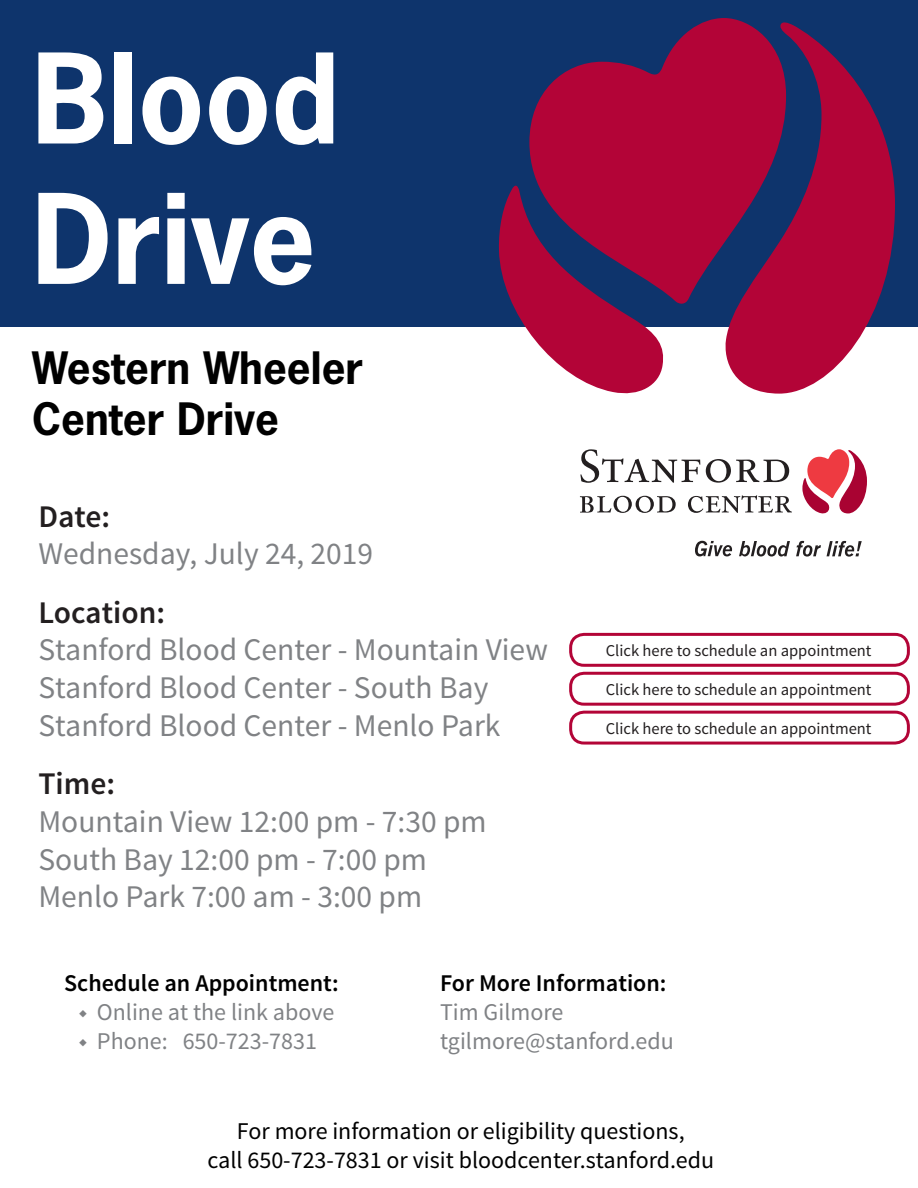
<style>
.page{position:relative;width:918px;height:1188px;background:#fff}
.page>*{position:absolute;margin:0;border:0;box-sizing:border-box;transform-origin:0 0}
.t1{font:700 117px/140.4px "News Gothic Std";color:#fff}
.t2{font:700 42px/50.4px "News Gothic Std";color:#000}
.t3{font:31.5px/37.8px "Source Sans Pro";color:#808285}
.t4{font:600 31.5px "Source Sans Pro";color:#231f20}
.t5{font:24px/28.8px "Source Sans Pro";color:#000;text-align:center}
.t6{font:24px/28.8px "Source Sans Pro";color:#808285}
.t7{font:600 24px "Source Sans Pro";color:#000}
.t8{font:16.5px "Source Sans Pro";color:#231f20}
.s1{font-weight:600}
</style>
<div class="page">
<div style="left:0;top:0;width:918px;height:326px;background:#0e346c"></div>
<svg style="left:498px;top:185px;width:167px;height:209px"></svg>
<svg style="left:529px;top:18px;width:211px;height:287px;fill:#b30437"></svg>
<svg style="left:723px;top:21px;width:172px;height:373px;fill:#b30437"></svg>
<svg style="left:802px;top:449px;width:65px;height:65px"></svg>
<svg style="left:580px;top:449px;width:120px;height:34px"></svg>
<svg style="left:706px;top:459px;width:83px;height:24px"></svg>
<svg style="left:580px;top:496px;width:96px;height:17px"></svg>
<svg style="left:688px;top:495px;width:104px;height:18px"></svg>
<svg style="left:695px;top:541px;width:37px;height:15px"></svg>
<svg style="left:739px;top:541px;width:51px;height:16px"></svg>
<svg style="left:796px;top:541px;width:25px;height:16px"></svg>
<svg style="left:827px;top:541px;width:35px;height:16px"></svg>
<div style="left:569px;top:633px;width:341px;height:34px;border:3px solid #b30437;border-radius:14px"></div>
<div style="left:569px;top:672px;width:341px;height:34px;border:3px solid #b30437;border-radius:14px"></div>
<div style="left:569px;top:711px;width:341px;height:34px;border:3px solid #b30437;border-radius:14px"></div>
<h1 class="t1" style="left:32px;top:27px;width:309px">Blood<br>Drive</h1>
<h2 class="t2" style="left:32px;top:343px;width:332px">Western Wheeler<br>Center Drive</h2>
<p class="t4" style="left:38px;top:496px;width:73px">Date:</p>
<p class="t3" style="left:38px;top:536px;width:336px">Wednesday, July 24, 2019</p>
<p class="t4" style="left:38px;top:592px;width:128px">Location:</p>
<p class="t3" style="left:38px;top:632px;width:511px">Stanford Blood Center - Mountain View<br>Stanford Blood Center - South Bay<br>Stanford Blood Center - Menlo Park</p>
<p class="t4" style="left:38px;top:764px;width:78px">Time:</p>
<p class="t3" style="left:38px;top:803px;width:450px">Mountain View 12:00 pm - 7:30 pm<br>South Bay 12:00 pm - 7:00 pm<br>Menlo Park 7:00 am - 3:00 pm</p>
<p class="t8" style="left:606px;top:640px;width:267px">Click here to schedule an appointment</p>
<p class="t8" style="left:606px;top:679px;width:267px">Click here to schedule an appointment</p>
<p class="t8" style="left:606px;top:718px;width:267px">Click here to schedule an appointment</p>
<p class="t7" style="left:64px;top:968px;width:276px">Schedule an Appointment:</p>
<p class="t6" style="left:79px;top:998px;width:257px"><span class="s1">◆</span> Online at the link above</p>
<p class="t6" style="left:79px;top:1027px;width:239px"><span class="s1">◆</span> Phone: 650-723-7831</p>
<p class="t7" style="left:440px;top:968px;width:228px">For More Information:</p>
<p class="t6" style="left:440px;top:998px;width:235px">Tim Gilmore tgilmore@stanford.edu</p>
<p class="t5" style="left:207px;top:1117px;width:508px">For more information or eligibility questions,<br>call 650-723-7831 or visit bloodcenter.stanford.edu</p>
</div>
